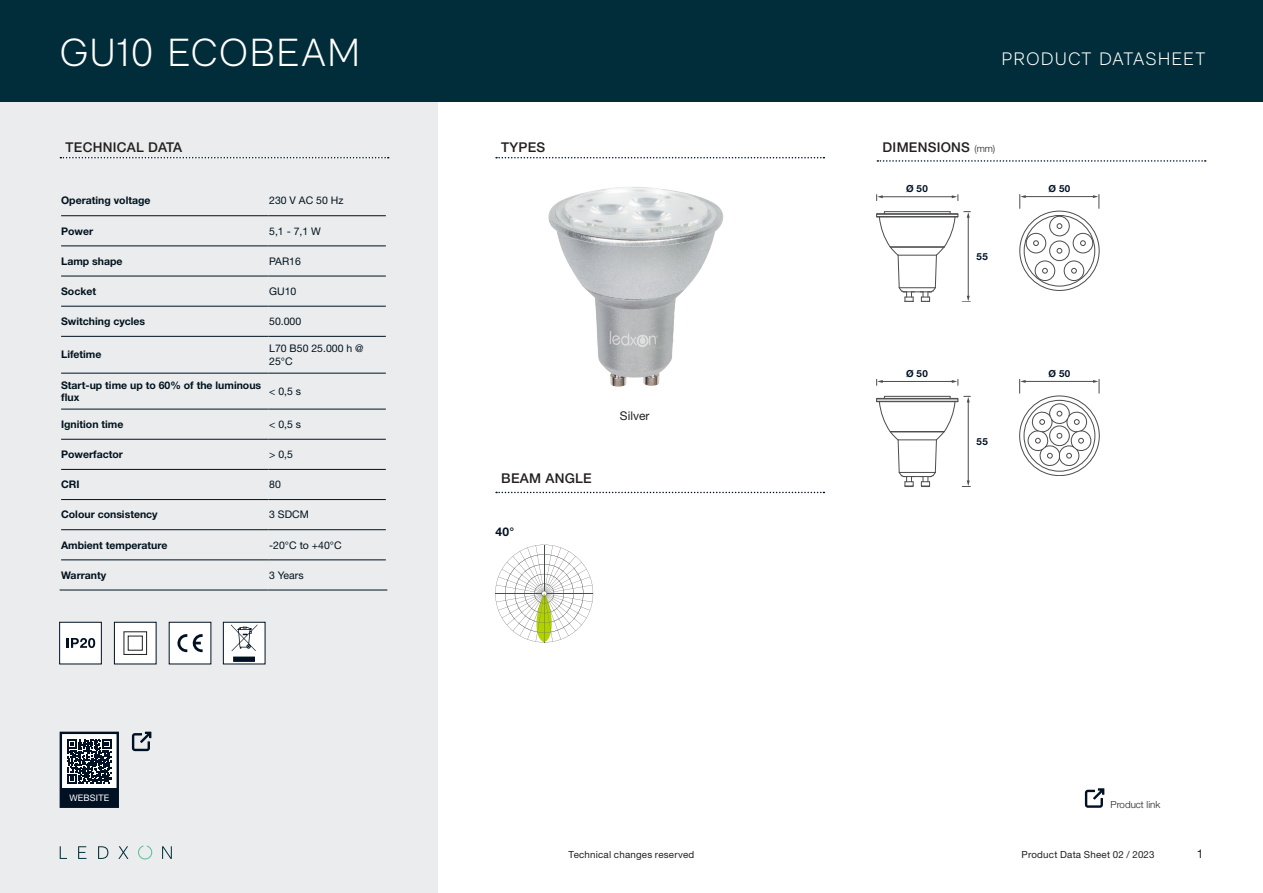
<style>
.page{position:relative;width:1263px;height:893px;background:#fff}
.page>*{position:absolute;margin:0;border:0;box-sizing:border-box;transform-origin:0 0}
.t1{font:300 39px "RM Neue";letter-spacing:.025em;color:#fff}
.t2{font:300 18px "RM Neue";letter-spacing:.05em;color:#fff}
.t3{font:500 13.5px "Helvetica Neue LT Std";letter-spacing:.02em;color:#231f20}
.t4{font:12px "Helvetica Neue LT Std";color:#231f20}
.Fließtext___copy_tex{font:700 12px "Helvetica Neue LT Std";color:#001123}
.t5{font:700 10.5px/12.6px "Helvetica Neue LT Std";color:#00121e}
.t6{font:10.5px/12.6px "Helvetica Neue LT Std";color:#00121e}
.t7{font:9.75px "Helvetica Neue LT Std";letter-spacing:.02em;color:#231f20}
.Randinfo___note_DE{font:700 9.75px "Helvetica Neue LT Std";letter-spacing:.05em;color:#001123}
.t8{font:300 9.75px "Helvetica Neue LT Std";color:#231f20}
.t9{font:9px "Helvetica Neue LT Std";letter-spacing:.02em;color:#fff}
.s1{font-weight:300;font-size:9.75px}
</style>
<div class="page">
<div style="left:0;top:0;width:1263px;height:102px;background:#002d39"></div>
<div style="left:0;top:102px;width:437px;height:791px;background:#ebeced"></div>
<svg style="left:60px;top:157px;width:329px;height:1px"></svg>
<svg style="left:496px;top:157px;width:328px;height:1px"></svg>
<svg style="left:1085px;top:788px;width:19px;height:20px"></svg>
<svg style="left:877px;top:160px;width:329px;height:2px"></svg>
<svg style="left:171px;top:624px;width:38px;height:38px"></svg>
<svg style="left:114px;top:622px;width:43px;height:42px"></svg>
<div style="left:59px;top:622px;width:43px;height:42px;background:#fff;border:1px solid #001123"></div>
<svg style="left:225px;top:624px;width:38px;height:38px"></svg>
<div style="left:223px;top:622px;width:42px;height:42px;border:1px solid #001123"></div>
<div style="left:62px;top:734px;width:55px;height:55px;background:#fff"></div>
<svg style="left:67px;top:739px;width:44px;height:44px"></svg>
<div style="left:60px;top:732px;width:59px;height:76px;border:2px solid #001123"></div>
<div style="left:61px;top:789px;width:57px;height:18px;background:#001123"></div>
<svg style="left:132px;top:732px;width:19px;height:19px"></svg>
<svg style="left:66px;top:638px;width:29px;height:10px"></svg>
<svg style="left:116px;top:624px;width:39px;height:39px;background:#e9e9e9"></svg>
<hr style="left:61px;top:215px;width:207px;height:1px;background:#00121e">
<hr style="left:268px;top:215px;width:118px;height:1px;background:#00121e">
<hr style="left:61px;top:246px;width:207px;height:1px;background:#00121e">
<hr style="left:268px;top:246px;width:118px;height:1px;background:#00121e">
<hr style="left:61px;top:276px;width:207px;height:1px;background:#00121e">
<hr style="left:268px;top:276px;width:118px;height:1px;background:#00121e">
<hr style="left:61px;top:306px;width:207px;height:1px;background:#00121e">
<hr style="left:268px;top:306px;width:118px;height:1px;background:#00121e">
<hr style="left:61px;top:336px;width:207px;height:1px;background:#00121e">
<hr style="left:268px;top:336px;width:118px;height:1px;background:#00121e">
<hr style="left:61px;top:373px;width:207px;height:1px;background:#00121e">
<hr style="left:268px;top:373px;width:118px;height:1px;background:#00121e">
<hr style="left:61px;top:409px;width:207px;height:1px;background:#00121e">
<hr style="left:268px;top:409px;width:118px;height:1px;background:#00121e">
<hr style="left:61px;top:439px;width:207px;height:1px;background:#00121e">
<hr style="left:268px;top:439px;width:118px;height:1px;background:#00121e">
<hr style="left:61px;top:469px;width:207px;height:1px;background:#00121e">
<hr style="left:268px;top:469px;width:118px;height:1px;background:#00121e">
<hr style="left:61px;top:499px;width:207px;height:1px;background:#00121e">
<hr style="left:268px;top:499px;width:118px;height:1px;background:#00121e">
<hr style="left:61px;top:529px;width:207px;height:1px;background:#00121e">
<hr style="left:268px;top:529px;width:118px;height:1px;background:#00121e">
<hr style="left:61px;top:560px;width:207px;height:1px;background:#00121e">
<hr style="left:268px;top:560px;width:118px;height:1px;background:#00121e">
<hr style="left:60px;top:590px;width:208px;height:1px;background:#00121e">
<hr style="left:268px;top:590px;width:119px;height:1px;background:#00121e">
<svg style="left:496px;top:492px;width:328px;height:1px"></svg>
<svg style="left:495px;top:545px;width:98px;height:98px"></svg>
<img style="left:529px;top:157px;width:211px;height:230px">
<svg style="left:877px;top:211px;width:93px;height:91px"></svg>
<hr style="left:882px;top:196px;width:71px;height:1px;background:#4b4c4d">
<svg style="left:877px;top:195px;width:6px;height:6px"></svg>
<svg style="left:952px;top:195px;width:7px;height:6px"></svg>
<svg style="left:877px;top:396px;width:93px;height:91px"></svg>
<hr style="left:882px;top:381px;width:71px;height:1px;background:#4b4c4d">
<svg style="left:877px;top:379px;width:6px;height:6px"></svg>
<svg style="left:952px;top:379px;width:7px;height:6px"></svg>
<div style="left:1026px;top:233px;width:20px;height:20px;border:1px solid #4b4c4d;border-radius:50%"></div>
<svg style="left:1033px;top:241px;width:5px;height:5px"></svg>
<div style="left:1049px;top:216px;width:20px;height:20px;border:1px solid #4b4c4d;border-radius:50%"></div>
<svg style="left:1057px;top:224px;width:5px;height:5px"></svg>
<div style="left:1049px;top:241px;width:20px;height:20px;border:1px solid #4b4c4d;border-radius:50%"></div>
<svg style="left:1057px;top:248px;width:5px;height:5px"></svg>
<div style="left:1073px;top:233px;width:20px;height:20px;border:1px solid #4b4c4d;border-radius:50%"></div>
<svg style="left:1080px;top:241px;width:5px;height:5px"></svg>
<div style="left:1064px;top:261px;width:20px;height:20px;border:1px solid #4b4c4d;border-radius:50%"></div>
<svg style="left:1071px;top:268px;width:5px;height:5px"></svg>
<div style="left:1035px;top:261px;width:20px;height:20px;border:1px solid #4b4c4d;border-radius:50%"></div>
<svg style="left:1042px;top:268px;width:5px;height:5px"></svg>
<div style="left:1019px;top:211px;width:81px;height:79px;border:1px solid #4b4c4d;border-radius:50%"></div>
<div style="left:1024px;top:215px;width:71px;height:71px;border:1px solid #4b4c4d;border-radius:50%"></div>
<hr style="left:1025px;top:196px;width:69px;height:1px;background:#4b4c4d">
<svg style="left:1019px;top:194px;width:7px;height:14px"></svg>
<svg style="left:1093px;top:194px;width:7px;height:14px"></svg>
<svg style="left:1027px;top:402px;width:66px;height:65px"></svg>
<div style="left:1019px;top:395px;width:81px;height:81px;border:1px solid #4b4c4d;border-radius:50%"></div>
<div style="left:1024px;top:400px;width:71px;height:71px;border:1px solid #4b4c4d;border-radius:50%"></div>
<hr style="left:1024px;top:381px;width:70px;height:1px;background:#4b4c4d">
<svg style="left:1019px;top:379px;width:6px;height:14px"></svg>
<svg style="left:1093px;top:379px;width:7px;height:14px"></svg>
<svg style="left:60px;top:846px;width:7px;height:13px"></svg>
<svg style="left:78px;top:846px;width:8px;height:13px"></svg>
<svg style="left:98px;top:846px;width:10px;height:13px"></svg>
<svg style="left:118px;top:846px;width:10px;height:13px"></svg>
<svg style="left:162px;top:846px;width:10px;height:13px"></svg>
<svg style="left:138px;top:845px;width:14px;height:14px"></svg>
<h1 class="t1" style="left:60px;top:29px;width:302px">GU10 ECOBEAM</h1>
<p class="t3" style="left:66px;top:139px;width:118px">TECHNICAL DATA</p>
<p class="t3" style="left:501px;top:139px;width:46px">TYPES</p>
<p class="t5" style="left:61px;top:194px;width:91px">Operating voltage</p>
<p class="t6" style="left:269px;top:194px;width:76px">230 V AC 50 Hz</p>
<p class="t5" style="left:61px;top:224px;width:34px">Power</p>
<p class="t6" style="left:269px;top:224px;width:53px">5,1 - 7,1 W</p>
<p class="t5" style="left:61px;top:254px;width:63px">Lamp shape</p>
<p class="t6" style="left:269px;top:255px;width:33px">PAR16</p>
<p class="t5" style="left:61px;top:285px;width:37px">Socket</p>
<p class="t6" style="left:269px;top:285px;width:29px">GU10</p>
<p class="t5" style="left:61px;top:315px;width:86px">Switching cycles</p>
<p class="t6" style="left:269px;top:315px;width:34px">50.000</p>
<p class="t5" style="left:61px;top:348px;width:42px">Lifetime</p>
<p class="t6" style="left:269px;top:342px;width:96px">L70 B50 25.000 h @<br>25°C</p>
<p class="t5" style="left:61px;top:378px;width:202px">Start-up time up to 60% of the luminous flux</p>
<p class="t6" style="left:269px;top:385px;width:33px">&lt; 0,5 s</p>
<p class="t5" style="left:61px;top:418px;width:64px">Ignition time</p>
<p class="t6" style="left:269px;top:418px;width:33px">&lt; 0,5 s</p>
<p class="t5" style="left:61px;top:448px;width:63px">Powerfactor</p>
<p class="t6" style="left:269px;top:448px;width:25px">&gt; 0,5</p>
<p class="t5" style="left:61px;top:478px;width:20px">CRI</p>
<p class="t6" style="left:269px;top:478px;width:13px">80</p>
<p class="t5" style="left:61px;top:508px;width:98px">Colour consistency</p>
<p class="t6" style="left:269px;top:508px;width:41px">3 SDCM</p>
<p class="t5" style="left:61px;top:538px;width:108px">Ambient temperature</p>
<p class="t6" style="left:269px;top:538px;width:74px">-20°C to +40°C</p>
<p class="t5" style="left:61px;top:568px;width:47px">Warranty</p>
<p class="t6" style="left:269px;top:568px;width:36px">3 Years</p>
<p class="t3" style="left:501px;top:470px;width:92px">BEAM ANGLE</p>
<p class="Fließtext___copy_tex" style="left:495px;top:524px;width:21px">40°</p>
<p class="t4" style="left:620px;top:409px;width:31px">Silver</p>
<p class="t9" style="left:69px;top:793px;width:41px">WEBSITE</p>
<h2 class="t2" style="left:1002px;top:48px;width:205px">PRODUCT DATASHEET</h2>
<p class="t3" style="left:883px;top:139px;width:114px">DIMENSIONS <span class="s1">(mm)</span></p>
<p class="Randinfo___note_DE" style="left:906px;top:182px;width:23px">Ø 50</p>
<p class="Randinfo___note_DE" style="left:976px;top:251px;width:13px">55</p>
<p class="Randinfo___note_DE" style="left:1048px;top:182px;width:23px">Ø 50</p>
<p class="Randinfo___note_DE" style="left:906px;top:367px;width:23px">Ø 50</p>
<p class="Randinfo___note_DE" style="left:976px;top:435px;width:13px">55</p>
<p class="Randinfo___note_DE" style="left:1048px;top:367px;width:23px">Ø 50</p>
<p class="t8" style="left:1110px;top:798px;width:51px">Product link</p>
<p class="t7" style="left:569px;top:848px;width:127px">Technical changes reserved</p>
<p class="t7" style="left:1022px;top:848px;width:134px">Product Data Sheet 02 / 2023</p>
<p class="t4" style="left:1197px;top:846px;width:8px">1</p>
</div>
